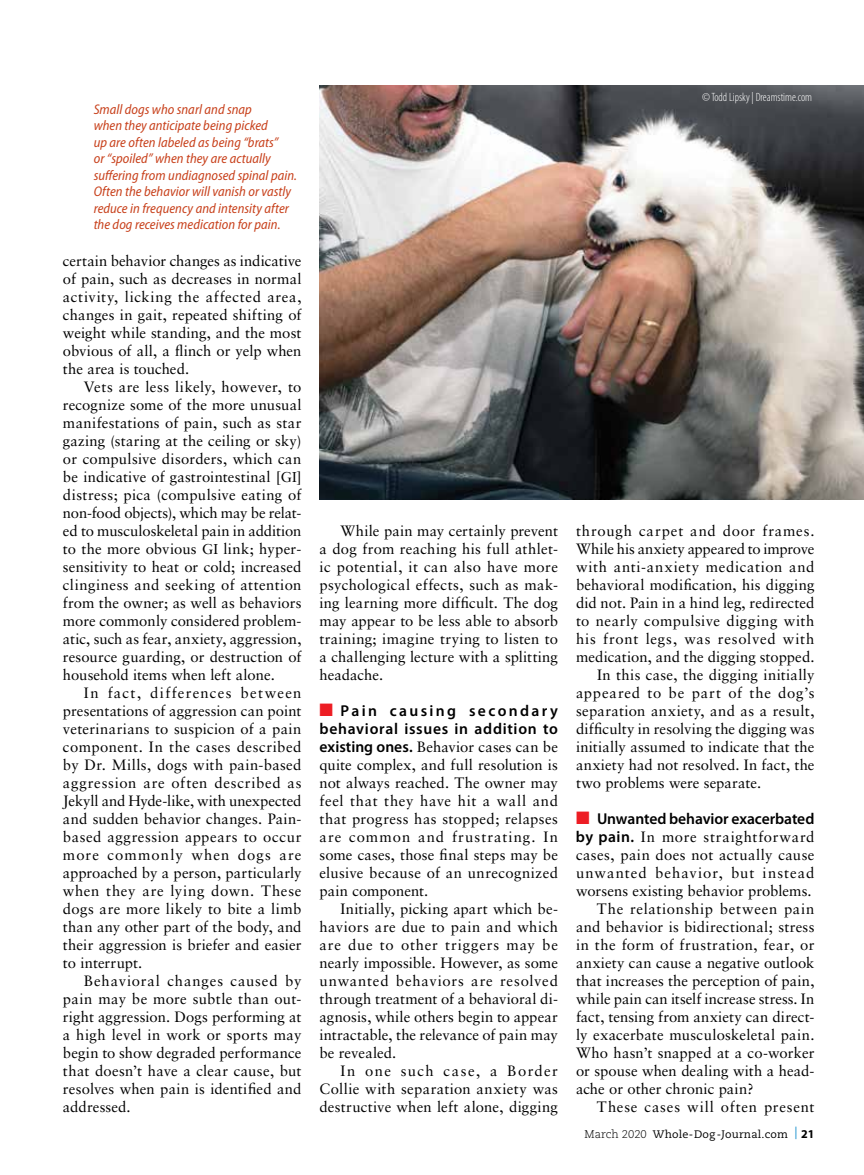
<style>
.page{position:relative;width:864px;height:1175px;background:#fff}
.page>*{position:absolute;margin:0;border:0;box-sizing:border-box;transform-origin:0 0}
.t1{font:600 15.75px/18px "Myriad Pro";letter-spacing:.045em;color:#000}
.t2{font:600 15.75px "Myriad Pro";color:#000}
.t3{font:15px/18px "Sabon LT Std";letter-spacing:.015em;color:#000;text-align:justify}
.t4{font:15px "Sabon LT Std";letter-spacing:.055em;color:#000}
.t5{font:15px "Sabon LT Std";letter-spacing:-.005em;color:#000}
.t6{font:15px "Sabon LT Std";letter-spacing:.04em;color:#000}
.t7{font:15px "Sabon LT Std";letter-spacing:.06em;color:#000}
.t8{font:15px "Sabon LT Std";letter-spacing:.07em;color:#000}
.t9{font:15px "Sabon LT Std";letter-spacing:.045em;color:#000}
.t10{font:italic semi-condensed 14.1px/16.5px "Myriad Pro";letter-spacing:.005em;color:#c8411c}
.t11{font:300 condensed 12px "Myriad Pro";color:#fff}
.t12{font:10.8px "Caecilia LT Std";color:#000}
.s1{font-size:14.25px}
.s2{color:#ed1d24}
.s3{font-family:"Myriad Pro";font-weight:600;font-size:15.75px}
.s4{font-weight:300;font-size:11.25px}
.s5{font-family:"Minion Pro";font-size:12.45px;color:#0085c8}
.s6{font-family:"Myriad Pro";font-weight:700;font-size:12px}
</style>
<div class="page">
<img style="left:319px;top:86px;width:545px;height:414px">
<p class="t10" style="left:94px;top:101px;width:205px">Small dogs who snarl and snap<br>when they anticipate being picked<br>up are often labeled as being “brats”<br>or “spoiled” when they are actually suffering from undiagnosed spinal pain.<br>Often the behavior will vanish or vastly reduce in frequency and intensity after the dog receives medication for pain.</p>
<p class="t3" style="left:63px;top:251px;width:240px">certain behavior changes as indicative of pain, such as decreases in normal activity, licking the affected area, changes in gait, repeated shifting of weight while standing, and the most obvious of all, a flinch or yelp when the area is touched.</p>
<p class="t3" style="left:63px;top:377px;width:240px;text-indent:21px">Vets are less likely, however, to recognize some of the more unusual manifestations of pain, such as star gazing (staring at the ceiling or sky) or compulsive disorders, which can be indicative of gastrointestinal [<span class="s1">GI</span>] distress; pica (compulsive eating of non-food objects), which may be relat&shy;ed to musculoskeletal pain in addition to the more obvious <span class="s1">GI</span> link; hyper&shy;sensitivity to heat or cold; increased clinginess and seeking of attention from the owner; as well as behaviors more commonly considered problem&shy;atic, such as fear, anxiety, aggression, resource guarding, or destruction of household items when left alone.</p>
<p class="t3" style="left:63px;top:683px;width:240px;text-indent:21px">In fact, differences between presentations of aggression can point veterinarians to suspicion of a pain component. In the cases described by Dr. Mills, dogs with pain-based aggression are often described as Jekyll and Hyde-like, with unexpected and sudden behavior changes. Pain&shy;based aggression appears to occur more commonly when dogs are approached by a person, particularly when they are lying down. These dogs are more likely to bite a limb than any other part of the body, and their aggression is briefer and easier to interrupt.</p>
<p class="t3" style="left:63px;top:971px;width:240px;text-indent:21px">Behavioral changes caused by pain may be more subtle than out&shy;right aggression. Dogs performing at a high level in work or sports may begin to show degraded performance that doesn’t have a clear cause, but resolves when pain is identified and addressed.</p>
<p class="t3" style="left:319px;top:521px;width:240px;text-indent:21px">While pain may certainly prevent a dog from reaching his full athlet&shy;ic potential, it can also have more psychological effects, such as mak&shy;ing learning more difficult. The dog may appear to be less able to absorb training; imagine trying to listen to a challenging lecture with a splitting headache.</p>
<p class="t1" style="left:319px;top:701px;width:240px"><span class="s2">■</span> Pain causing secondary behavioral issues in addition to</p>
<p class="t3" style="left:319px;top:737px;width:240px"><span class="s3">existing ones.</span> Behavior cases can be quite complex, and full resolution is not always reached. The owner may feel that they have hit a wall and that progress has stopped; relapses are common and frustrating. In some cases, those final steps may be elusive because of an unrecognized pain component.</p>
<p class="t3" style="left:319px;top:899px;width:240px;text-indent:21px">Initially, picking apart which be&shy;haviors are due to pain and which are due to other triggers may be nearly impossible. However, as some unwanted behaviors are resolved through treatment of a behavioral di&shy;agnosis, while others begin to appear intractable, the relevance of pain may be revealed.</p>
<p class="t3" style="left:319px;top:1061px;width:240px;text-indent:21px">In one such case, a Border Collie with separation anxiety was destructive when left alone, digging</p>
<p class="t11" style="left:702px;top:91px;width:111px">© Todd Lipsky | Dreamstime.com</p>
<p class="t7" style="left:576px;top:521px;width:240px">through carpet and door frames.</p>
<p class="t5" style="left:576px;top:539px;width:240px">While his anxiety appeared to improve</p>
<p class="t4" style="left:576px;top:557px;width:240px">with anti-anxiety medication and</p>
<p class="t3" style="left:576px;top:575px;width:240px">behavioral modification, his digging</p>
<p class="t3" style="left:576px;top:593px;width:240px">did not. Pain in a hind leg, redirected</p>
<p class="t3" style="left:576px;top:611px;width:240px">to nearly compulsive digging with</p>
<p class="t4" style="left:576px;top:629px;width:240px">his front legs, was resolved with</p>
<p class="t3" style="left:576px;top:647px;width:240px">medication, and the digging stopped.</p>
<p class="t3" style="left:597px;top:665px;width:219px">In this case, the digging initially</p>
<p class="t4" style="left:576px;top:683px;width:240px">appeared to be part of the dog’s</p>
<p class="t3" style="left:576px;top:701px;width:240px">separation anxiety, and as a result,</p>
<p class="t3" style="left:576px;top:719px;width:240px">difficulty in resolving the digging was</p>
<p class="t3" style="left:576px;top:737px;width:240px">initially assumed to indicate that the</p>
<p class="t3" style="left:576px;top:755px;width:240px">anxiety had not resolved. In fact, the</p>
<p class="t3" style="left:576px;top:773px;width:187px">two problems were separate.</p>
<p class="t2" style="left:576px;top:808px;width:240px"><span class="s2">■</span> Unwanted behavior exacerbated</p>
<p class="t6" style="left:576px;top:827px;width:240px"><span class="s3">by pain.</span> In more straightforward</p>
<p class="t3" style="left:576px;top:845px;width:240px">cases, pain does not actually cause</p>
<p class="t8" style="left:576px;top:863px;width:240px">unwanted behavior, but instead</p>
<p class="t3" style="left:576px;top:881px;width:237px">worsens existing behavior problems.</p>
<p class="t9" style="left:597px;top:899px;width:219px">The relationship between pain</p>
<p class="t3" style="left:576px;top:917px;width:240px">and behavior is bidirectional; stress</p>
<p class="t3" style="left:576px;top:935px;width:240px">in the form of frustration, fear, or</p>
<p class="t3" style="left:576px;top:953px;width:240px">anxiety can cause a negative outlook</p>
<p class="t3" style="left:576px;top:971px;width:240px">that increases the perception of pain,</p>
<p class="t3" style="left:576px;top:989px;width:240px">while pain can itself increase stress. In</p>
<p class="t3" style="left:576px;top:1007px;width:240px">fact, tensing from anxiety can direct-</p>
<p class="t3" style="left:576px;top:1025px;width:240px">ly exacerbate musculoskeletal pain.</p>
<p class="t3" style="left:576px;top:1043px;width:240px">Who hasn’t snapped at a co-worker</p>
<p class="t3" style="left:576px;top:1061px;width:240px">or spouse when dealing with a head-</p>
<p class="t3" style="left:576px;top:1079px;width:179px">ache or other chronic pain?</p>
<p class="t4" style="left:597px;top:1097px;width:219px">These cases will often present</p>
<p class="t12" style="left:585px;top:1127px;width:231px"><span class="s4">March 2020</span> Whole-Dog -Journal.com <span class="s5">|</span> <span class="s6">21</span></p>
</div>
